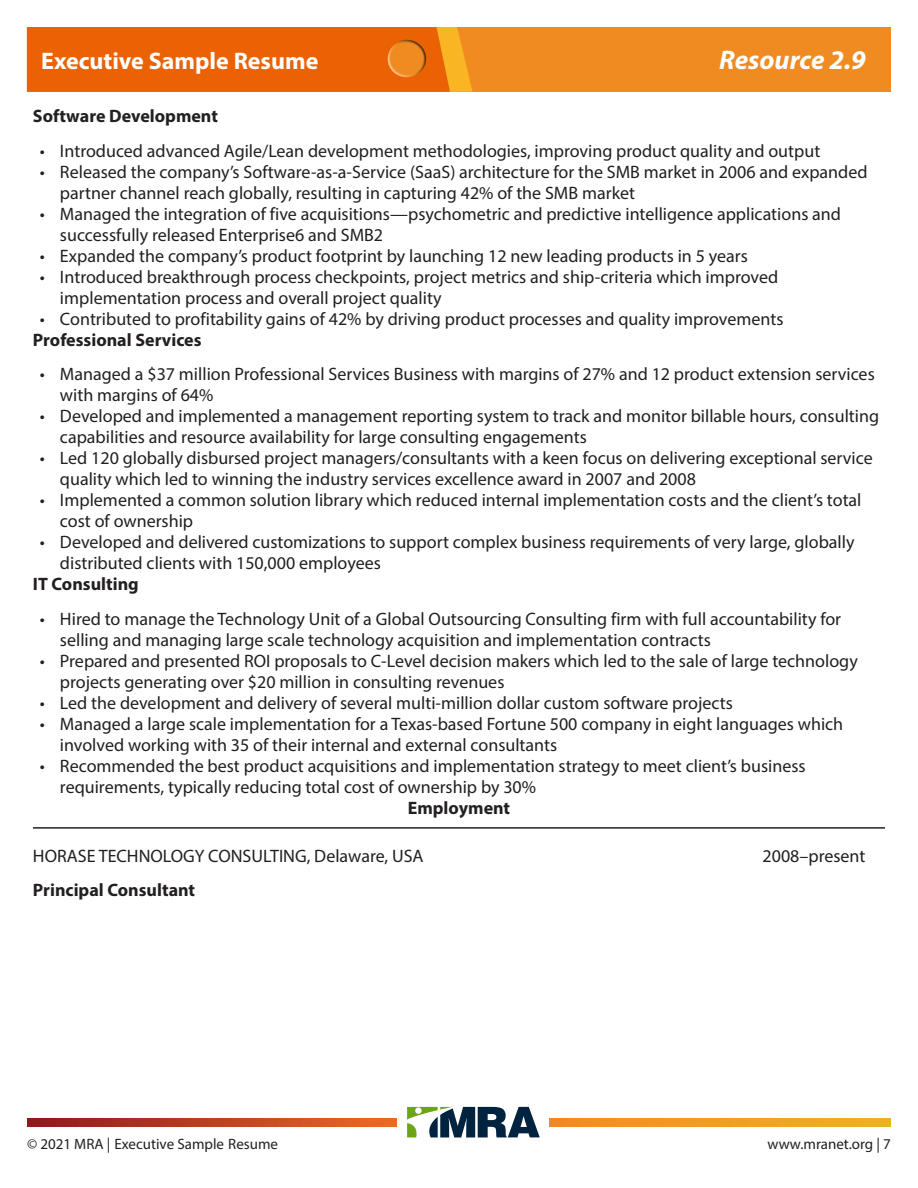
<style>
.page{position:relative;width:918px;height:1188px;background:#fff}
.page>*{position:absolute;margin:0;border:0;box-sizing:border-box;transform-origin:0 0}
.t1{font:italic 700 27px "Myriad Pro";color:#fff}
.t2{font:700 24px "Myriad Pro";color:#fff}
.body{font:18px/21px "Myriad Pro";color:#231f20}
.Subhead{font:700 18px "Myriad Pro";color:#231f20}
.t3{font:15px "Myriad Pro";color:#231f20}
</style>
<div class="page">
<div style="left:27px;top:27px;width:864px;height:65px;background:#f08b21"></div>
<svg style="left:26px;top:27px;width:447px;height:65px;background:#ea6706"></svg>
<div style="left:385px;top:40px;width:32px;height:38px;background:#fff;opacity:.75"></div>
<div style="left:393px;top:38px;width:34px;height:40px;background:#231f20;opacity:.75"></div>
<svg style="left:27px;top:1118px;width:864px;height:9px;background:#d76d1f"></svg>
<div style="left:397px;top:1107px;width:151px;height:31px;background:#fff"></div>
<svg style="left:407px;top:1107px;width:133px;height:30px"></svg>
<hr style="left:33px;top:827px;width:852px;height:2px;background:#231f20">
<h2 class="t2" style="left:41px;top:45px;width:279px">Executive Sample Resume</h2>
<h1 class="t1" style="left:719px;top:42px;width:148px">Resource 2.9</h1>
<p class="Subhead" style="left:33px;top:104px;width:187px">Software Development</p>
<p class="body" style="left:40px;top:140px;width:782px">• Introduced advanced Agile/Lean development methodologies, improving product quality and output</p>
<p class="body" style="left:60px;top:161px;width:809px;text-indent:-20px">• Released the company’s Software-as-a-Service (SaaS) architecture for the SMB market in 2006 and expanded partner channel reach globally, resulting in capturing 42% of the SMB market</p>
<p class="body" style="left:60px;top:203px;width:783px;text-indent:-20px">• Managed the integration of five acquisitions—psychometric and predictive intelligence applications and successfully released Enterprise6 and SMB2</p>
<p class="body" style="left:40px;top:245px;width:710px">• Expanded the company’s product footprint by launching 12 new leading products in 5 years</p>
<p class="body" style="left:60px;top:266px;width:720px;text-indent:-20px">• Introduced breakthrough process checkpoints, project metrics and ship-criteria which improved implementation process and overall project quality</p>
<p class="body" style="left:40px;top:308px;width:745px">• Contributed to profitability gains of 42% by driving product processes and quality improvements</p>
<p class="Subhead" style="left:33px;top:328px;width:170px">Professional Services</p>
<p class="body" style="left:60px;top:363px;width:816px;text-indent:-20px">• Managed a $37 million Professional Services Business with margins of 27% and 12 product extension services with margins of 64%</p>
<p class="body" style="left:60px;top:405px;width:821px;text-indent:-20px">• Developed and implemented a management reporting system to track and monitor billable hours, consulting capabilities and resource availability for large consulting engagements</p>
<p class="body" style="left:60px;top:447px;width:814px;text-indent:-20px">• Led 120 globally disbursed project managers/consultants with a keen focus on delivering exceptional service quality which led to winning the industry services excellence award in 2007 and 2008</p>
<p class="body" style="left:60px;top:489px;width:803px;text-indent:-20px">• Implemented a common solution library which reduced internal implementation costs and the client’s total cost of ownership</p>
<p class="body" style="left:60px;top:531px;width:796px;text-indent:-20px">• Developed and delivered customizations to support complex business requirements of very large, globally distributed clients with 150,000 employees</p>
<p class="Subhead" style="left:33px;top:572px;width:107px">IT Consulting</p>
<p class="body" style="left:60px;top:608px;width:783px;text-indent:-20px">• Hired to manage the Technology Unit of a Global Outsourcing Consulting firm with full accountability for selling and managing large scale technology acquisition and implementation contracts</p>
<p class="body" style="left:60px;top:650px;width:799px;text-indent:-20px">• Prepared and presented ROI proposals to C-Level decision makers which led to the sale of large technology projects generating over $20 million in consulting revenues</p>
<p class="body" style="left:40px;top:692px;width:695px">• Led the development and delivery of several multi-million dollar custom software projects</p>
<p class="body" style="left:60px;top:713px;width:785px;text-indent:-20px">• Managed a large scale implementation for a Texas-based Fortune 500 company in eight languages which involved working with 35 of their internal and external consultants</p>
<p class="body" style="left:60px;top:755px;width:747px;text-indent:-20px">• Recommended the best product acquisitions and implementation strategy to meet client’s business requirements, typically reducing total cost of ownership by 30%</p>
<p class="Subhead" style="left:408px;top:796px;width:104px">Employment</p>
<p class="body" style="left:33px;top:845px;width:392px">HORASE TECHNOLOGY CONSULTING, Delaware, USA</p>
<p class="body" style="left:763px;top:845px;width:104px">2008–present</p>
<p class="Subhead" style="left:33px;top:878px;width:164px">Principal Consultant</p>
<p class="t3" style="left:27px;top:1135px;width:253px">© 2021 MRA | Executive Sample Resume</p>
<p class="t3" style="left:768px;top:1135px;width:125px">www.mranet.org | 7</p>
</div>
